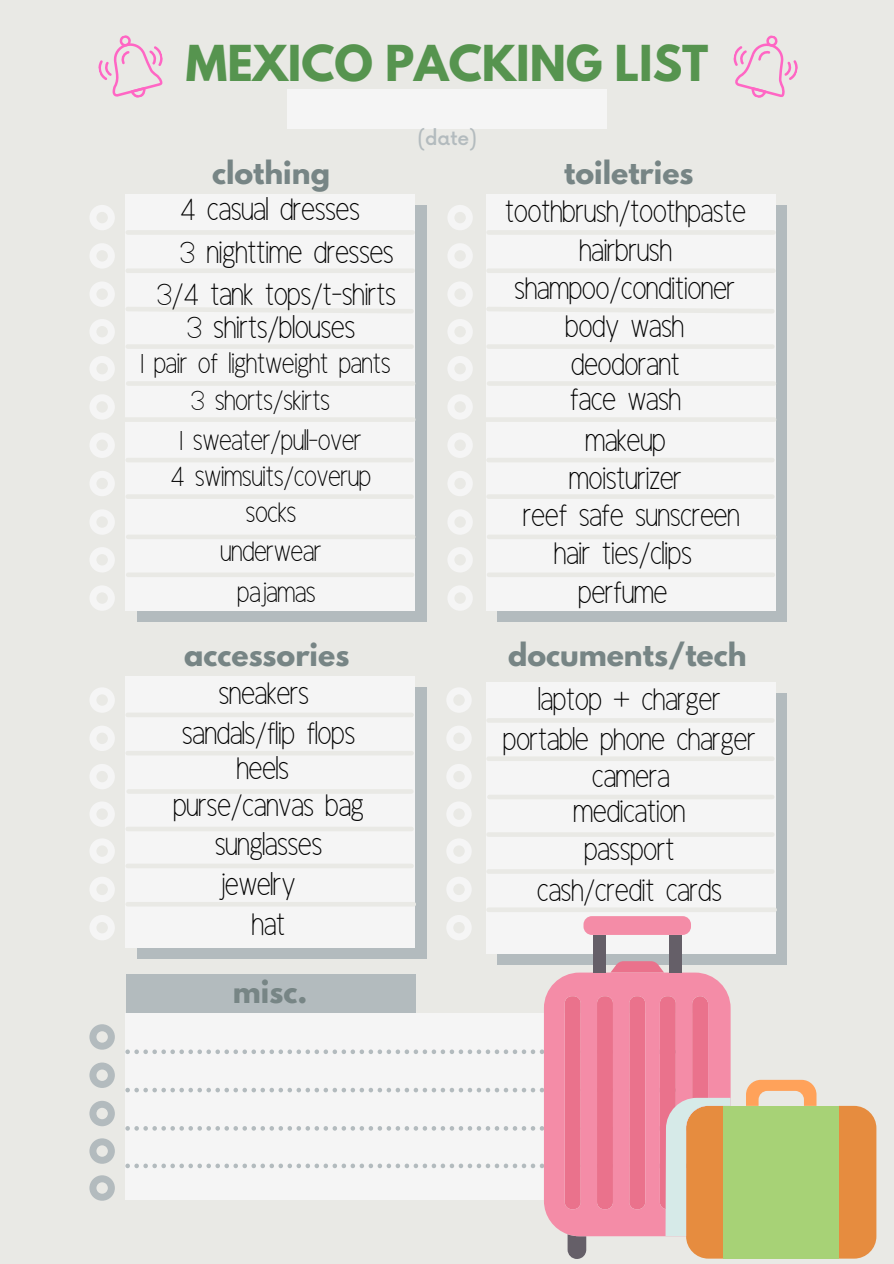
<style>
.page{position:relative;width:894px;height:1264px;background:#fff}
.page>*{position:absolute;margin:0;border:0;box-sizing:border-box;transform-origin:0 0}
.t1{font:700 43.8px "League Spartan";color:#56944f}
.t2{font:31.5px/38.7px "Ad Bhashitha";color:#000;text-align:center}
.t3{font:28.5px/35.7px "Ad Bhashitha";color:#000;text-align:center}
.t4{font:700 28.35px "League Spartan";color:#778585}
.t5{font:500 18.9px "Now";color:#b3bbbe}
</style>
<div class="page">
<div style="left:0;top:0;width:893px;height:1263px;background:#e9e9e5"></div>
<div style="left:137px;top:205px;width:289px;height:416px;background:#b3bbbe"></div>
<div style="left:125px;top:194px;width:290px;height:416px;background:#f5f5f5"></div>
<div style="left:137px;top:687px;width:289px;height:271px;background:#b3bbbe"></div>
<div style="left:125px;top:676px;width:290px;height:271px;background:#f5f5f5"></div>
<div style="left:128px;top:712px;width:283px;height:5px;background:#e9e9e5"></div>
<hr style="left:128px;top:751px;width:283px;height:4px;background:#e9e9e5">
<hr style="left:128px;top:789px;width:283px;height:4px;background:#e9e9e5">
<div style="left:128px;top:826px;width:283px;height:5px;background:#e9e9e5"></div>
<div style="left:128px;top:863px;width:283px;height:5px;background:#e9e9e5"></div>
<hr style="left:128px;top:902px;width:286px;height:4px;background:#e9e9e5">
<svg style="left:90px;top:688px;width:25px;height:24px"></svg>
<svg style="left:90px;top:726px;width:25px;height:25px"></svg>
<svg style="left:90px;top:764px;width:25px;height:25px"></svg>
<svg style="left:90px;top:802px;width:25px;height:24px"></svg>
<svg style="left:90px;top:839px;width:25px;height:24px"></svg>
<svg style="left:90px;top:877px;width:25px;height:25px"></svg>
<svg style="left:90px;top:915px;width:25px;height:25px"></svg>
<div style="left:128px;top:230px;width:284px;height:5px;background:#e9e9e5"></div>
<div style="left:128px;top:268px;width:284px;height:5px;background:#e9e9e5"></div>
<svg style="left:126px;top:307px;width:288px;height:6px"></svg>
<div style="left:128px;top:344px;width:283px;height:5px;background:#e9e9e5"></div>
<div style="left:128px;top:381px;width:285px;height:5px;background:#e9e9e5"></div>
<div style="left:124px;top:417px;width:289px;height:5px;background:#e9e9e5"></div>
<hr style="left:128px;top:458px;width:283px;height:4px;background:#e9e9e5">
<div style="left:128px;top:494px;width:283px;height:5px;background:#e9e9e5"></div>
<div style="left:128px;top:534px;width:285px;height:5px;background:#e9e9e5"></div>
<div style="left:128px;top:572px;width:284px;height:5px;background:#e9e9e5"></div>
<svg style="left:90px;top:205px;width:25px;height:25px"></svg>
<svg style="left:90px;top:243px;width:25px;height:25px"></svg>
<svg style="left:90px;top:282px;width:25px;height:25px"></svg>
<svg style="left:90px;top:319px;width:25px;height:25px"></svg>
<svg style="left:90px;top:356px;width:25px;height:25px"></svg>
<svg style="left:90px;top:394px;width:25px;height:25px"></svg>
<svg style="left:90px;top:433px;width:25px;height:25px"></svg>
<svg style="left:90px;top:471px;width:25px;height:25px"></svg>
<svg style="left:90px;top:510px;width:25px;height:24px"></svg>
<svg style="left:90px;top:547px;width:25px;height:25px"></svg>
<svg style="left:90px;top:586px;width:25px;height:25px"></svg>
<svg style="left:448px;top:205px;width:24px;height:25px"></svg>
<svg style="left:448px;top:243px;width:24px;height:25px"></svg>
<svg style="left:448px;top:282px;width:24px;height:25px"></svg>
<svg style="left:448px;top:319px;width:24px;height:25px"></svg>
<svg style="left:448px;top:356px;width:24px;height:25px"></svg>
<svg style="left:448px;top:394px;width:24px;height:25px"></svg>
<svg style="left:448px;top:433px;width:24px;height:25px"></svg>
<svg style="left:448px;top:471px;width:24px;height:25px"></svg>
<svg style="left:448px;top:510px;width:24px;height:24px"></svg>
<svg style="left:448px;top:547px;width:24px;height:25px"></svg>
<svg style="left:448px;top:586px;width:24px;height:25px"></svg>
<svg style="left:447px;top:688px;width:24px;height:24px"></svg>
<svg style="left:447px;top:726px;width:24px;height:25px"></svg>
<svg style="left:447px;top:764px;width:24px;height:25px"></svg>
<svg style="left:447px;top:802px;width:24px;height:24px"></svg>
<svg style="left:447px;top:839px;width:24px;height:24px"></svg>
<svg style="left:447px;top:877px;width:24px;height:25px"></svg>
<svg style="left:447px;top:915px;width:24px;height:25px"></svg>
<div style="left:497px;top:693px;width:290px;height:271px;background:#b3bbbe"></div>
<div style="left:486px;top:681px;width:289px;height:272px;background:#f5f5f5"></div>
<hr style="left:488px;top:718px;width:284px;height:4px;background:#e9e9e5">
<div style="left:488px;top:756px;width:284px;height:5px;background:#e9e9e5"></div>
<div style="left:489px;top:794px;width:283px;height:5px;background:#e9e9e5"></div>
<hr style="left:488px;top:832px;width:284px;height:4px;background:#e9e9e5">
<hr style="left:488px;top:869px;width:284px;height:4px;background:#e9e9e5">
<div style="left:488px;top:907px;width:286px;height:5px;background:#e9e9e5"></div>
<svg style="left:89px;top:1024px;width:26px;height:25px"></svg>
<svg style="left:89px;top:1062px;width:26px;height:25px"></svg>
<svg style="left:89px;top:1101px;width:26px;height:25px"></svg>
<svg style="left:89px;top:1138px;width:26px;height:25px"></svg>
<svg style="left:89px;top:1175px;width:26px;height:25px"></svg>
<svg style="left:98px;top:35px;width:65px;height:63px"></svg>
<svg style="left:733px;top:35px;width:65px;height:63px"></svg>
<div style="left:126px;top:974px;width:289px;height:38px;background:#b3bbbe"></div>
<div style="left:497px;top:205px;width:290px;height:416px;background:#b3bbbe"></div>
<div style="left:486px;top:194px;width:289px;height:416px;background:#f5f5f5"></div>
<div style="left:488px;top:230px;width:285px;height:5px;background:#e9e9e5"></div>
<div style="left:488px;top:268px;width:285px;height:5px;background:#e9e9e5"></div>
<svg style="left:486px;top:304px;width:290px;height:12px"></svg>
<div style="left:488px;top:344px;width:284px;height:5px;background:#e9e9e5"></div>
<div style="left:489px;top:381px;width:284px;height:5px;background:#e9e9e5"></div>
<div style="left:484px;top:417px;width:290px;height:5px;background:#e9e9e5"></div>
<hr style="left:488px;top:458px;width:284px;height:4px;background:#e9e9e5">
<div style="left:488px;top:494px;width:284px;height:5px;background:#e9e9e5"></div>
<div style="left:489px;top:534px;width:284px;height:5px;background:#e9e9e5"></div>
<div style="left:489px;top:572px;width:283px;height:5px;background:#e9e9e5"></div>
<div style="left:287px;top:89px;width:319px;height:40px;background:#f5f5f5"></div>
<div style="left:838px;top:1105px;width:38px;height:153px;background:#e68c3f"></div>
<div style="left:723px;top:1105px;width:115px;height:153px;background:#a7d276"></div>
<svg style="left:746px;top:1079px;width:70px;height:26px"></svg>
<svg style="left:610px;top:961px;width:54px;height:11px"></svg>
<svg style="left:546px;top:972px;width:183px;height:24px;background:#f196ad"></svg>
<div style="left:592px;top:934px;width:13px;height:38px;background:#655f68"></div>
<div style="left:668px;top:934px;width:13px;height:38px;background:#655f68"></div>
<svg style="left:583px;top:916px;width:107px;height:18px;background:#f48fa9"></svg>
<svg style="left:125px;top:996px;width:605px;height:262px"></svg>
<h1 class="t1" style="left:186px;top:41px;width:524px">MEXICO PACKING LIST</h1>
<p class="t5" style="left:417px;top:128px;width:61px">(date)</p>
<p class="t4" style="left:212px;top:158px;width:119px">clothing</p>
<p class="t4" style="left:564px;top:158px;width:131px">toiletries</p>
<p class="t2" style="left:180px;top:193px;width:181px">4 casual dresses</p>
<p class="t2" style="left:180px;top:236px;width:215px">3 nighttime dresses</p>
<p class="t2" style="left:157px;top:278px;width:240px">3/4 tank tops/t-shirts</p>
<p class="t2" style="left:187px;top:311px;width:169px">3 shirts/blouses</p>
<p class="t3" style="left:141px;top:348px;width:251px;line-height:37px">1 pair of lightweight pants<br>3 shorts/skirts</p>
<p class="t3" style="left:171px;top:426px;width:201px">1 sweater/pul-over<br>4 swimsuits/coverup socks</p>
<p class="t3" style="left:220px;top:534px;width:103px;line-height:41.1px">underwear pajamas</p>
<p class="t2" style="left:505px;top:196px;width:242px;line-height:38.2px">toothbrush/toothpaste hairbrush shampoo/conditioner body wash<br>deodorant</p>
<p class="t2" style="left:523px;top:383px;width:218px">face wash<br>makeup<br>moisturizer<br>reef safe sunscreen hair ties/clips perfume</p>
<p class="t4" style="left:184px;top:641px;width:167px">accessories</p>
<p class="t4" style="left:508px;top:641px;width:240px">documents/tech</p>
<p class="t2" style="left:182px;top:677px;width:174px;line-height:40px">sneakers sandals/flip flops</p>
<p class="t2" style="left:236px;top:752px;width:54px">heels</p>
<p class="t2" style="left:173px;top:789px;width:192px">purse/canvas bag</p>
<p class="t2" style="left:215px;top:829px;width:109px">sunglasses</p>
<p class="t2" style="left:218px;top:868px;width:78px">jewelry</p>
<p class="t2" style="left:252px;top:908px;width:35px">hat</p>
<p class="t4" style="left:233px;top:977px;width:76px">misc.</p>
<p class="t2" style="left:503px;top:683px;width:254px;line-height:39.9px">laptop + charger portable phone charger</p>
<p class="t2" style="left:573px;top:761px;width:113px;line-height:36.5px">camera medication passport</p>
<p class="t2" style="left:537px;top:874px;width:186px">cash/credit cards</p>
</div>
